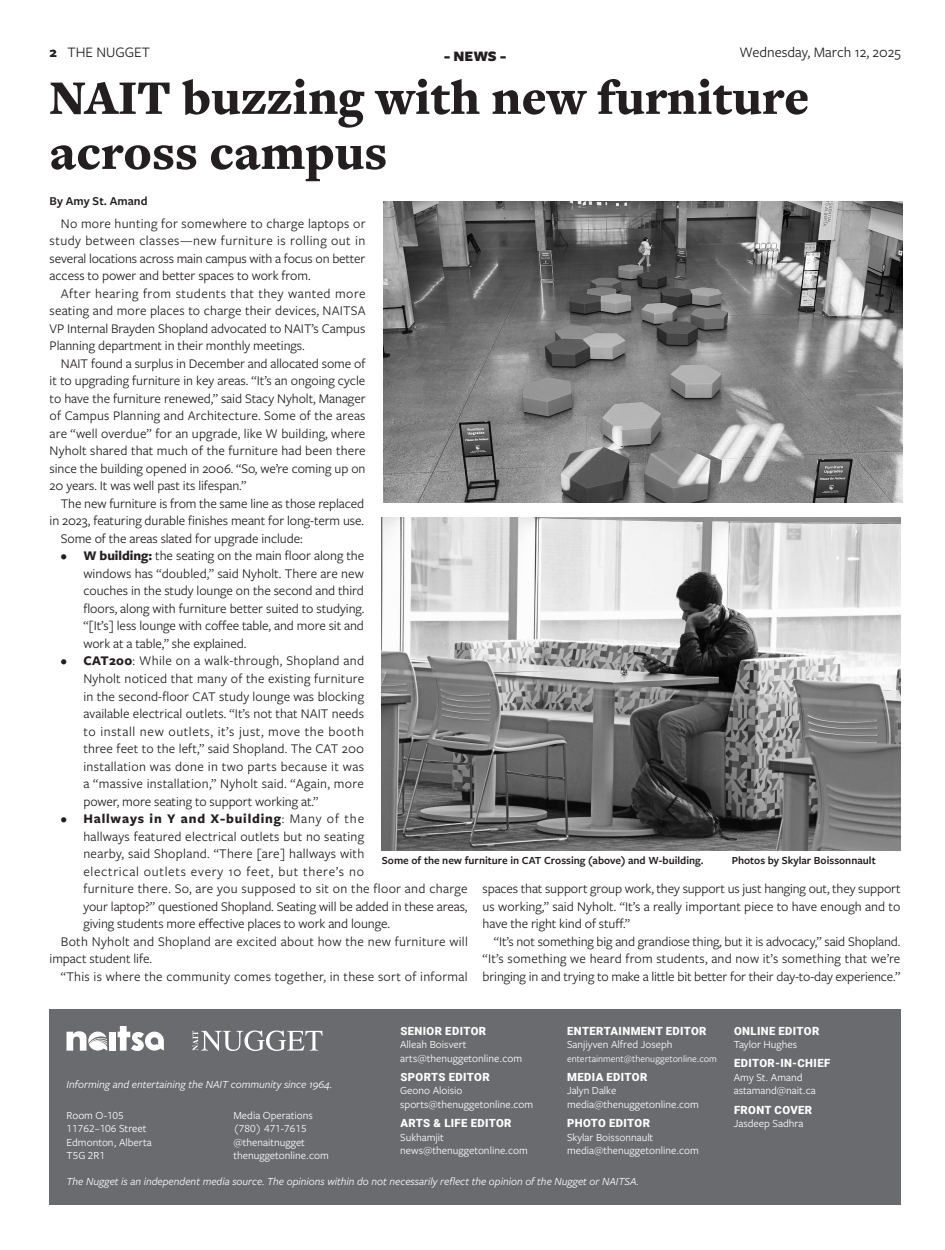
<style>
.page{position:relative;width:945px;height:1250px;background:#fff}
.page>*{position:absolute;margin:0;border:0;box-sizing:border-box;transform-origin:0 0}
.Article_Title__main{font:900 50px/55px "Freight Text Pro";color:#231f20}
.t1{font:15px "Freight Sans Pro";color:#231f20}
.Section{font:900 15px "Freight Sans Pro";color:#231f20}
.Article_Body{font:13.75px/17.5px "Freight Sans Pro";letter-spacing:-.005em;color:#231f20;text-align:justify}
.Article_Body-2{font:13.75px/17.5px "Freight Sans Pro";letter-spacing:.015em;color:#231f20}
.Article_Body-3{font:13.75px/17.5px "Freight Sans Pro";letter-spacing:.02em;color:#231f20}
.Byline{font:600 12.5px "Freight Sans Pro";letter-spacing:.005em;color:#231f20}
.Editor_Name_and_Email{font:11.25px/13.5px "Freight Sans Pro";color:#fff}
.Editor_Contributor{font:900 11.25px "Roboto";letter-spacing:.035em;color:#fff}
.Nugget_Info{font:11.25px/13.5px "Freight Sans Pro";color:#fff}
.Italics_-_span_all{font:italic 11.25px "Freight Sans Pro";color:#fff}
.Image_Credit{font:600 11.25px "Freight Sans Pro";color:#231f20}
.Italics_-_span_2{font:italic 11.25px "Freight Sans Pro";color:#fff}
.Editor_Name_and_Email-2{font:10px "Freight Sans Pro";color:#fff}
.s1{font-weight:700}
</style>
<div class="page">
<div style="left:50px;top:1009px;width:850px;height:195px;background:#6a6b6e"></div>
<svg style="left:192px;top:1030px;width:130px;height:20px"></svg>
<div style="left:109px;top:1031px;width:7px;height:19px;background:#fff"></div>
<svg style="left:66px;top:1031px;width:41px;height:19px"></svg>
<svg style="left:118px;top:1026px;width:46px;height:24px"></svg>
<img style="left:383px;top:201px;width:518px;height:301px">
<img style="left:382px;top:517px;width:518px;height:333px">
<p class="t1" style="left:50px;top:42px;width:102px"><span class="s1">2</span> THE NUGGET</p>
<p class="t1" style="left:739px;top:42px;width:162px">Wednesday, March 12, 2025</p>
<p class="Section" style="left:444px;top:45px;width:64px">- NEWS -</p>
<p class="Article_Title__main" style="left:50px;top:69px;width:761px">NAIT buzzing with new furniture across campus</p>
<p class="Byline" style="left:50px;top:192px;width:99px">By Amy St. Amand</p>
<p class="Article_Body" style="left:50px;top:214px;width:317px;text-indent:11px">No more hunting for somewhere to charge laptops or study between classes—new furniture is rolling out in several locations across main campus with a focus on better access to power and better spaces to work from.</p>
<p class="Article_Body" style="left:50px;top:284px;width:317px;text-indent:11px">After hearing from students that they wanted more seating and more places to charge their devices, NAITSA VP Internal Brayden Shopland advocated to NAIT’s Campus Planning department in their monthly meetings.</p>
<p class="Article_Body" style="left:50px;top:354px;width:317px;text-indent:11px">NAIT found a surplus in December and allocated some of it to upgrading furniture in key areas. “It’s an ongoing cycle to have the furniture renewed,” said Stacy Nyholt, Manager of Campus Planning and Architecture. Some of the areas are “well overdue” for an upgrade, like W building, where Nyholt shared that much of the furniture had been there since the building opened in 2006. “So, we’re coming up on 20 years. It was well past its lifespan.”</p>
<p class="Article_Body" style="left:50px;top:494px;width:316px;text-align:right">The new furniture is from the same line as those replaced in 2023, featuring durable finishes meant for long-term use.</p>
<p class="Article_Body" style="left:61px;top:529px;width:243px">Some of the areas slated for upgrade include:</p>
<p class="Article_Body" style="left:83px;top:546px;width:282px;text-indent:-22px"><span class="s1">• W building:</span> the seating on the main floor along the windows has “doubled,” said Nyholt. There are new couches in the study lounge on the second and third floors, along with furniture better suited to studying. “[It’s] less lounge with coffee table, and more sit and work at a table,” she explained.</p>
<p class="Article_Body" style="left:83px;top:651px;width:282px;text-indent:-22px"><span class="s1">• CAT200</span>: While on a walk-through, Shopland and Nyholt noticed that many of the existing furniture in the second-floor CAT study lounge was blocking available electrical outlets. “It’s not that NAIT needs to install new outlets, it’s just, move the booth three feet to the left,” said Shopland. The CAT 200 installation was done in two parts because it was a “massive installation,” Nyholt said. “Again, more power, more seating to support working at.”</p>
<p class="Article_Body-2" style="left:83px;top:809px;width:385px;text-indent:-22px"><span class="s1">• Hallways in Y and X-building</span>: Many of the<br>hallways featured electrical outlets but no seating<br>nearby, said Shopland. “There [are] hallways with<br>electrical outlets every 10 feet, but there’s no<br>furniture there. So, are you supposed to sit on the floor and charge your laptop?” questioned Shopland. Seating will be added in these areas, giving students more effective places to work and lounge.</p>
<p class="Article_Body-3" style="left:50px;top:931px;width:419px;text-indent:11px">Both Nyholt and Shopland are excited about how the new furniture will impact student life.</p>
<p class="Article_Body-3" style="left:61px;top:966px;width:408px">“This is where the community comes together, in these sort of informal</p>
<p class="Image_Credit" style="left:382px;top:852px;width:323px">Some of the new furniture in CAT Crossing (above) and W-building.</p>
<p class="Image_Credit" style="left:731px;top:852px;width:145px">Photos by Skylar Boissonnault</p>
<p class="Article_Body" style="left:482px;top:879px;width:419px">spaces that support group work, they support us just hanging out, they support us working,” said Nyholt. “It’s a really important piece to have enough and to have the right kind of stuff.”</p>
<p class="Article_Body" style="left:482px;top:931px;width:419px;text-indent:11px">“It’s not something big and grandiose thing, but it is advocacy,” said Shopland. “It’s something we heard from students, and now it’s something that we’re bringing in and trying to make a little bit better for their day-to-day experience.”</p>
<p class="Italics_-_span_2" style="left:66px;top:1076px;width:267px">Informing and entertaining the NAIT community since 1964.</p>
<p class="Nugget_Info" style="left:66px;top:1107px;width:87px">Room O-105<br>11762–106 Street<br>Edmonton, Alberta<br>T5G 2R1</p>
<p class="Nugget_Info" style="left:233px;top:1107px;width:97px">Media Operations (780) 471-7615 @thenaitnugget thenuggetonline.com</p>
<p class="Editor_Contributor" style="left:400px;top:1022px;width:87px">SENIOR EDITOR</p>
<p class="Editor_Name_and_Email" style="left:400px;top:1037px;width:123px">Alleah Boisvert arts@thenuggetonline.com</p>
<p class="Editor_Contributor" style="left:400px;top:1068px;width:91px">SPORTS EDITOR</p>
<p class="Editor_Name_and_Email" style="left:400px;top:1083px;width:135px">Geono Aloisio sports@thenuggetonline.com</p>
<p class="Editor_Contributor" style="left:400px;top:1114px;width:113px">ARTS &amp; LIFE EDITOR</p>
<p class="Editor_Name_and_Email" style="left:400px;top:1129px;width:129px">Sukhamjit news@thenuggetonline.com</p>
<p class="Editor_Contributor" style="left:567px;top:1022px;width:141px">ENTERTAINMENT EDITOR</p>
<p class="Editor_Name_and_Email" style="left:567px;top:1037px;width:107px">Sanjiyven Alfred Joseph</p>
<p class="Editor_Name_and_Email-2" style="left:567px;top:1051px;width:151px">entertainment@thenuggetonline.com</p>
<p class="Editor_Contributor" style="left:567px;top:1068px;width:82px">MEDIA EDITOR</p>
<p class="Editor_Name_and_Email" style="left:567px;top:1083px;width:133px">Jalyn Dalke media@thenuggetonline.com</p>
<p class="Editor_Contributor" style="left:567px;top:1114px;width:84px">PHOTO EDITOR</p>
<p class="Editor_Name_and_Email" style="left:567px;top:1129px;width:133px">Skylar Boissonnault media@thenuggetonline.com</p>
<p class="Italics_-_span_all" style="left:66px;top:1173px;width:573px">The Nugget is an independent media source. The opinions within do not necessarily reflect the opinion of the Nugget or NAITSA.</p>
<p class="Editor_Contributor" style="left:733px;top:1022px;width:87px">ONLINE EDITOR</p>
<p class="Editor_Name_and_Email" style="left:733px;top:1037px;width:65px">Taylor Hughes</p>
<p class="Editor_Contributor" style="left:733px;top:1055px;width:98px">EDITOR-IN-CHIEF</p>
<p class="Editor_Name_and_Email" style="left:733px;top:1069px;width:83px">Amy St. Amand astamand@nait.ca</p>
<p class="Editor_Contributor" style="left:733px;top:1101px;width:80px">FRONT COVER</p>
<p class="Editor_Name_and_Email" style="left:733px;top:1115px;width:71px">Jasdeep Sadhra</p>
</div>
